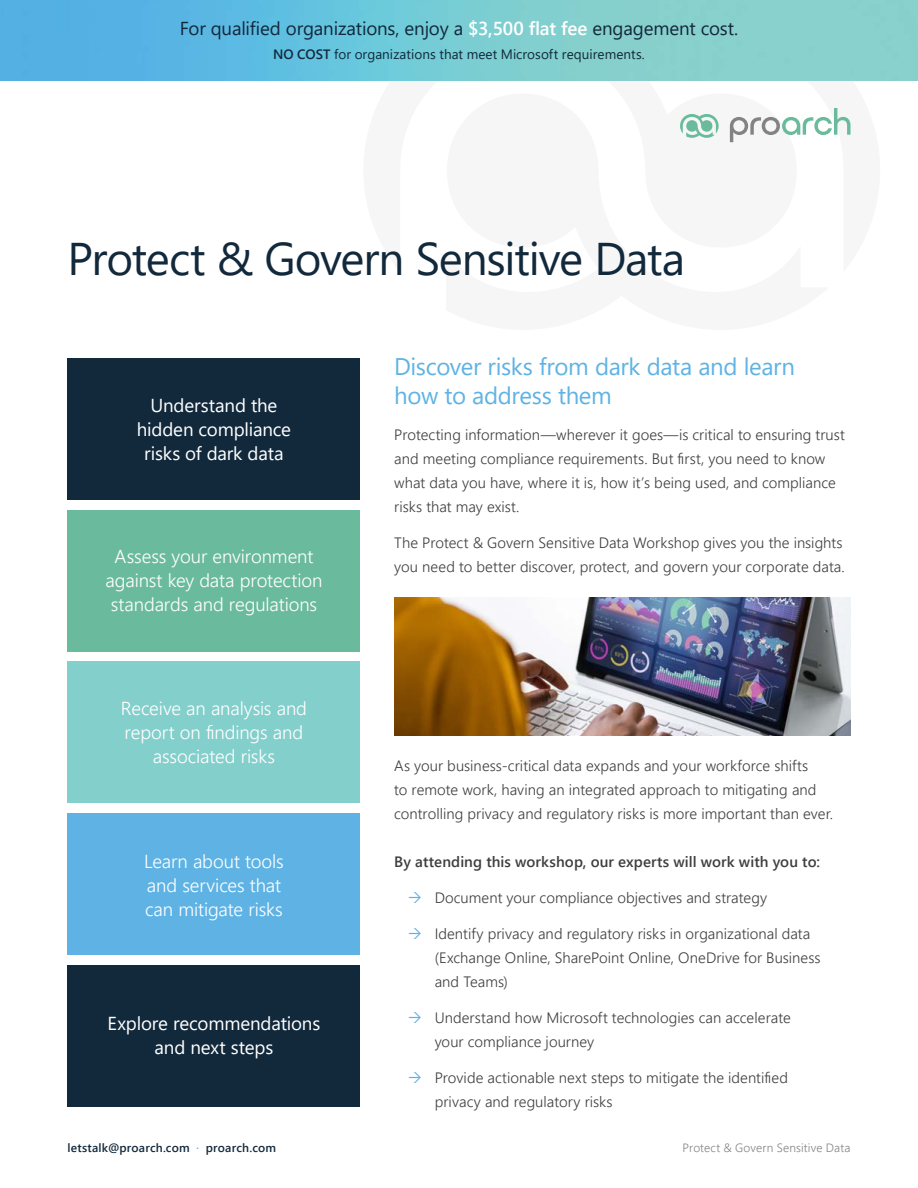
<style>
.page{position:relative;width:918px;height:1188px;background:#fff}
.page>*{position:absolute;margin:0;border:0;box-sizing:border-box;transform-origin:0 0}
.t1{font:45.75px "Segoe UI";letter-spacing:-.025em;color:#12293c}
.t2{font:24px/29.2px "Segoe UI";letter-spacing:-.015em;color:#5fb3e4}
.t3{font:300 18.75px/24px "Segoe UI";letter-spacing:-.005em;color:#fff;text-align:center}
.t4{font:18.75px/24px "Segoe UI";letter-spacing:-.01em;color:#fff;text-align:center}
.t5{font:18.75px "Segoe UI";letter-spacing:-.01em;color:#12293c}
.t6{font:300 15px/24px "Segoe UI";letter-spacing:.005em;color:#3f3d3d}
.t7{font:600 15px "Segoe UI";letter-spacing:.005em;color:#3f3d3d}
.t8{font:13.5px "Segoe UI";letter-spacing:.005em;color:#12293c}
.t9{font:600 12px "Segoe UI";letter-spacing:.015em;color:#12293c}
.t10{font:300 12px "Segoe UI";letter-spacing:.01em;color:#838484}
.s1{font-weight:600;color:#fff}
.s2{font-weight:600}
.s3{color:#5fb3e4}
</style>
<div class="page">
<div style="left:68px;top:358px;width:292px;height:142px;background:#12293c"></div>
<div style="left:68px;top:510px;width:292px;height:142px;background:#6abb9e"></div>
<div style="left:68px;top:661px;width:292px;height:142px;background:#83cfcc"></div>
<div style="left:68px;top:813px;width:292px;height:142px;background:#5fb3e4"></div>
<div style="left:68px;top:965px;width:292px;height:142px;background:#12293c"></div>
<img style="left:394px;top:597px;width:456px;height:139px">
<img style="left:0;top:0;width:918px;height:81px">
<svg style="left:680px;top:114px;width:39px;height:24px"></svg>
<svg style="left:730px;top:108px;width:120px;height:34px"></svg>
<p class="t5" style="left:180px;top:11px;width:560px">For qualified organizations, enjoy a <span class="s1">$3,500 flat fee</span> engagement cost.</p>
<p class="t8" style="left:273px;top:42px;width:373px"><span class="s2">NO COST</span> for organizations that meet Microsoft requirements.</p>
<h1 class="t1" style="left:68px;top:215px;width:619px">Protect &amp; Govern Sensitive Data</h1>
<p class="t4" style="left:137px;top:391px;width:156px">Understand the hidden compliance risks of dark data</p>
<p class="t3" style="left:106px;top:543px;width:218px">Assess your environment against key data protection standards and regulations</p>
<p class="t3" style="left:121px;top:695px;width:188px">Receive an analysis and report on findings and associated risks</p>
<p class="t3" style="left:144px;top:847px;width:141px;text-align:left">Learn about tools and services that can mitigate risks</p>
<p class="t4" style="left:108px;top:1010px;width:214px">Explore recommendations and next steps</p>
<h2 class="t2" style="left:394px;top:350px;width:402px">Discover risks from dark data and learn how to address them</h2>
<p class="t6" style="left:394px;top:422px;width:452px">Protecting information—wherever it goes—is critical to ensuring trust and meeting compliance requirements. But first, you need to know what data you have, where it is, how it’s being used, and compliance risks that may exist.</p>
<p class="t6" style="left:394px;top:530px;width:452px">The Protect &amp; Govern Sensitive Data Workshop gives you the insights you need to better discover, protect, and govern your corporate data.</p>
<p class="t6" style="left:394px;top:752px;width:441px">As your business-critical data expands and your workforce shifts<br>to remote work, having an integrated approach to mitigating and controlling privacy and regulatory risks is more important than ever.</p>
<p class="t7" style="left:394px;top:848px;width:427px">By attending this workshop, our experts will work with you to:</p>
<p class="t6" style="left:435px;top:884px;width:334px">Document your compliance objectives and strategy</p>
<p class="t6" style="left:435px;top:920px;width:387px">Identify privacy and regulatory risks in organizational data (Exchange Online, SharePoint Online, OneDrive for Business and Teams)</p>
<p class="t6" style="left:435px;top:1004px;width:358px">Understand how Microsoft technologies can accelerate your compliance journey</p>
<p class="t6" style="left:435px;top:1064px;width:355px">Provide actionable next steps to mitigate the identified privacy and regulatory risks</p>
<p class="t9" style="left:68px;top:1136px;width:210px">letstalk@proarch.com <span class="s3">∙</span> proarch.com</p>
<p class="t10" style="left:683px;top:1136px;width:169px">Protect &amp; Govern Sensitive Data</p>
</div>
